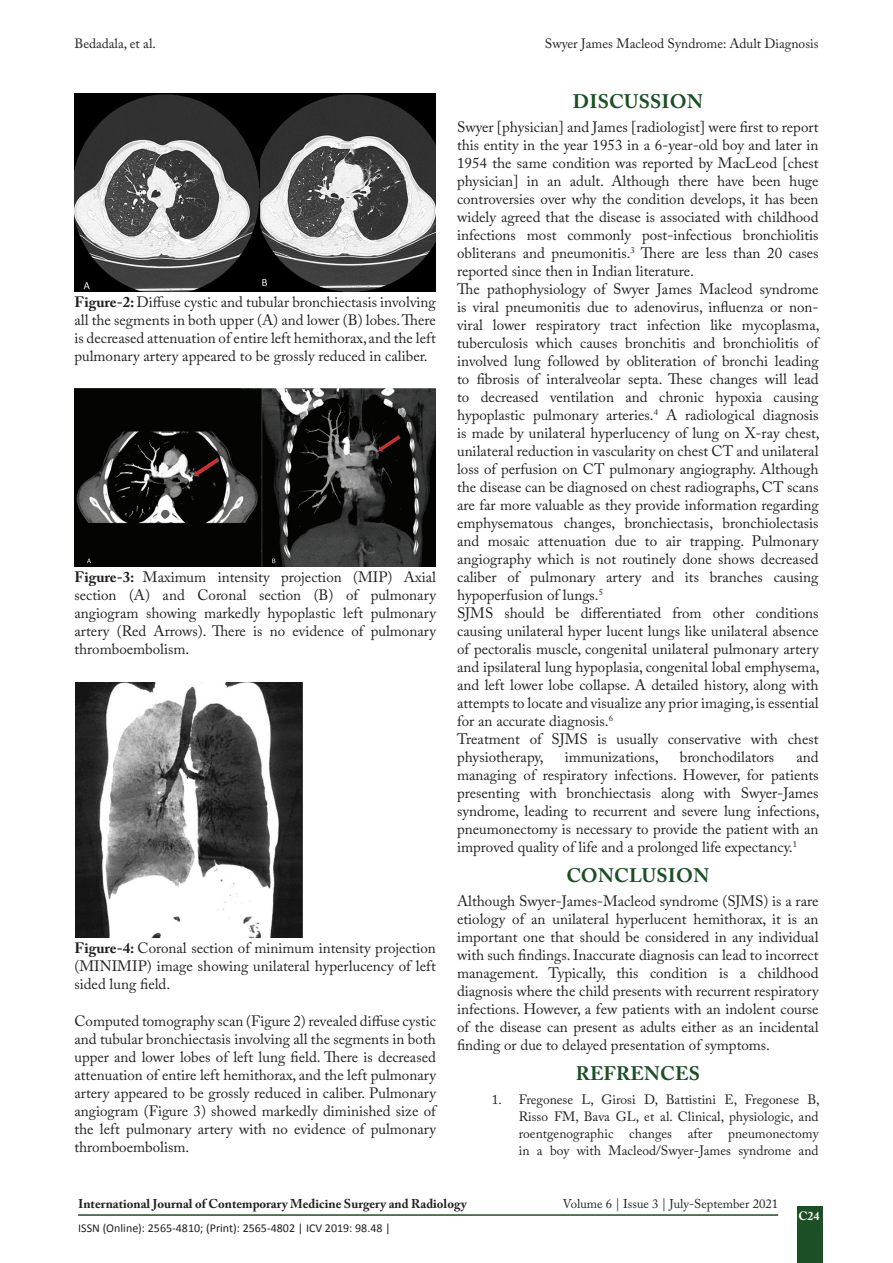
<style>
.page{position:relative;width:893px;height:1263px;background:#fff}
.page>*{position:absolute;margin:0;border:0;box-sizing:border-box;transform-origin:0 0}
.t1{font:700 19.5px "Adobe Caslon Pro";letter-spacing:.015em;color:#1c4f26}
.TX_New{font:15px/18px "Adobe Caslon Pro";color:#231f20;text-align:justify}
.Legend{font:15px/18px "Adobe Caslon Pro";color:#231f20;text-align:justify}
.t2{font:13.5px/17.2px "Adobe Caslon Pro";color:#231f20;text-align:justify}
.t3{font:700 12.75px "Adobe Caslon Pro";color:#231f20}
.t4{font:12.75px "Adobe Caslon Pro";color:#231f20}
.t5{font:12px "Calibri";color:#231f20}
.t6{font:700 12px "Adobe Caslon Pro";color:#fff}
.s1{font-weight:700}
</style>
<div class="page">
<div style="left:797px;top:1207px;width:25px;height:56px;background:#1c4f26"></div>
<hr style="left:78px;top:1214px;width:700px;height:2px;background:#1c4f26">
<img style="left:74px;top:94px;width:362px;height:198px">
<img style="left:74px;top:388px;width:362px;height:178px">
<img style="left:75px;top:682px;width:228px;height:256px">
<p class="t2" style="left:74px;top:35px;width:83px">Bedadala, et al.</p>
<p class="t2" style="left:545px;top:35px;width:275px">Swyer James Macleod Syndrome: Adult Diagnosis</p>
<p class="Legend" style="left:74px;top:293px;width:363px"><span class="s1">Figure-2:</span> Diffuse cystic and tubular bronchiectasis involving all the segments in both upper (A) and lower (B) lobes. There is decreased attenuation of entire left hemithorax, and the left pulmonary artery appeared to be grossly reduced in caliber.</p>
<p class="Legend" style="left:74px;top:568px;width:363px"><span class="s1">Figure-3:</span> Maximum intensity projection (MIP) Axial section (A) and Coronal section (B) of pulmonary angiogram showing markedly hypoplastic left pulmonary artery (Red Arrows). There is no evidence of pulmonary thromboembolism.</p>
<p class="Legend" style="left:74px;top:939px;width:363px"><span class="s1">Figure-4:</span> Coronal section of minimum intensity projection (MINIMIP) image showing unilateral hyperlucency of left sided lung field.</p>
<p class="TX_New" style="left:74px;top:1012px;width:363px">Computed tomography scan (Figure 2) revealed diffuse cystic and tubular bronchiectasis involving all the segments in both upper and lower lobes of left lung field. There is decreased attenuation of entire left hemithorax, and the left pulmonary artery appeared to be grossly reduced in caliber. Pulmonary angiogram (Figure 3) showed markedly diminished size of the left pulmonary artery with no evidence of pulmonary thromboembolism.</p>
<h1 class="t1" style="left:573px;top:90px;width:132px">DISCUSSION</h1>
<p class="TX_New" style="left:457px;top:118px;width:363px">Swyer [physician] and James [radiologist] were first to report this entity in the year 1953 in a 6-year-old boy and later in 1954 the same condition was reported by MacLeod [chest physician] in an adult. Although there have been huge controversies over why the condition develops, it has been widely agreed that the disease is associated with childhood infections most commonly post-infectious bronchiolitis obliterans and pneumonitis.<sup>3</sup> There are less than 20 cases reported since then in Indian literature.</p>
<p class="TX_New" style="left:457px;top:280px;width:364px">The pathophysiology of Swyer James Macleod syndrome is viral pneumonitis due to adenovirus, influenza or non&shy;viral lower respiratory tract infection like mycoplasma, tuberculosis which causes bronchitis and bronchiolitis of involved lung followed by obliteration of bronchi leading to fibrosis of interalveolar septa. These changes will lead to decreased ventilation and chronic hypoxia causing hypoplastic pulmonary arteries.<sup>4</sup> A radiological diagnosis is made by unilateral hyperlucency of lung on X-ray chest, unilateral reduction in vascularity on chest CT and unilateral loss of perfusion on CT pulmonary angiography. Although the disease can be diagnosed on chest radiographs, CT scans are far more valuable as they provide information regarding emphysematous changes, bronchiectasis, bronchiolectasis and mosaic attenuation due to air trapping. Pulmonary angiography which is not routinely done shows decreased caliber of pulmonary artery and its branches causing hypoperfusion of lungs.<sup>5</sup></p>
<p class="TX_New" style="left:457px;top:604px;width:364px">SJMS should be differentiated from other conditions causing unilateral hyper lucent lungs like unilateral absence of pectoralis muscle, congenital unilateral pulmonary artery and ipsilateral lung hypoplasia, congenital lobal emphysema, and left lower lobe collapse. A detailed history, along with attempts to locate and visualize any prior imaging, is essential for an accurate diagnosis.<sup>6</sup></p>
<p class="TX_New" style="left:457px;top:730px;width:363px">Treatment of SJMS is usually conservative with chest physiotherapy,</p>
<p class="TX_New" style="left:457px;top:748px;width:364px;text-indent:339px">and managing of respiratory infections. However, for patients presenting with bronchiectasis along with Swyer-James syndrome, leading to recurrent and severe lung infections, pneumonectomy is necessary to provide the patient with an improved quality of life and a prolonged life expectancy.<sup>1</sup></p>
<h1 class="t1" style="left:566px;top:864px;width:144px">CONCLUSION</h1>
<p class="TX_New" style="left:457px;top:892px;width:363px">Although Swyer-James-Macleod syndrome (SJMS) is a rare etiology of an unilateral hyperlucent hemithorax, it is an important one that should be considered in any individual with such findings. Inaccurate diagnosis can lead to incorrect management. Typically, this condition is a childhood diagnosis where the child presents with recurrent respiratory infections. However, a few patients with an indolent course of the disease can present as adults either as an incidental finding or due to delayed presentation of symptoms.</p>
<h1 class="t1" style="left:576px;top:1062px;width:126px">REFRENCES</h1>
<p class="t2" style="left:519px;top:1090px;width:302px;text-indent:-27px">1. Fregonese L, Girosi D, Battistini E, Fregonese B, Risso FM, Bava GL, et al. Clinical, physiologic, and roentgenographic changes after pneumonectomy in a boy with Macleod/Swyer-James syndrome and</p>
<p class="TX_New" style="left:565px;top:748px;width:95px">immunizations,</p>
<p class="TX_New" style="left:680px;top:748px;width:96px">bronchodilators</p>
<p class="t3" style="left:78px;top:1196px;width:390px">International Journal of Contemporary Medicine Surgery and Radiology</p>
<p class="t4" style="left:563px;top:1196px;width:217px">Volume 6 | Issue 3 | July-September 2021</p>
<p class="t5" style="left:78px;top:1220px;width:314px">ISSN (Online): 2565-4810; (Print): 2565-4802 | ICV 2019: 98.48 |</p>
<p class="t6" style="left:798px;top:1209px;width:23px">C24</p>
</div>
